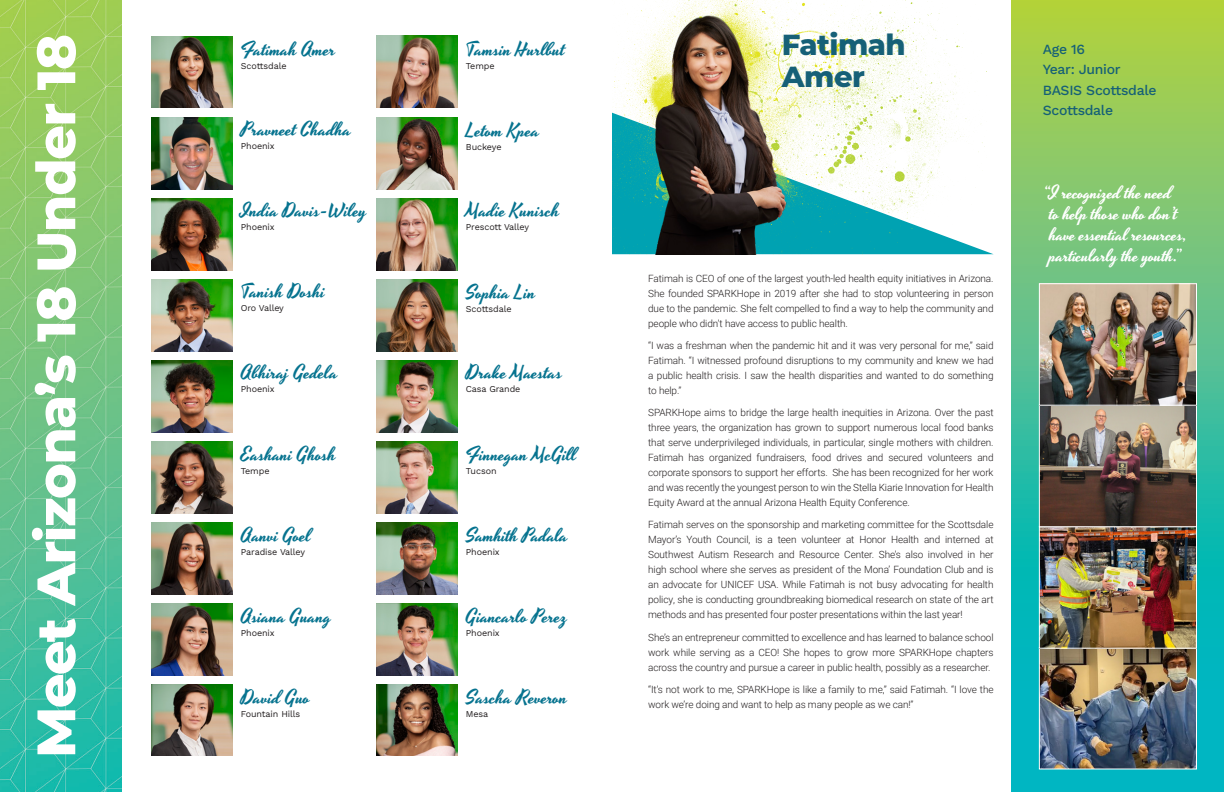
<style>
.page{position:relative;width:1224px;height:792px;background:#fff}
.page>*{position:absolute;margin:0;border:0;box-sizing:border-box;transform-origin:0 0}
.t1{font:800 54px "Montserrat";letter-spacing:-.03em;color:#fff}
.t2{font:800 29px/32px "Montserrat";letter-spacing:-.02em;color:#166077}
.t3{font:19px "Yesteryear";color:#06738f}
.t4{font:18px/21px "Yesteryear";letter-spacing:-.01em;color:#fff}
.t5{font:500 14px/20.5px "Work Sans";letter-spacing:-.02em;color:#166077}
.t6{font:300 10px/15px "Roboto";letter-spacing:-.01em;color:#231f20;text-align:justify}
.t7{font:9px "Work Sans";letter-spacing:-.01em;color:#231f20}
</style>
<div class="page">
<svg style="left:1012px;top:0;width:212px;height:792px;background:#6ac47b"></svg>
<img style="left:612px;top:13px;width:20px;height:241px">
<img style="left:1041px;top:649px;width:154px;height:119px">
<div style="left:1039px;top:647px;width:158px;height:123px;border:1px solid #fff"></div>
<img style="left:1041px;top:528px;width:154px;height:119px">
<div style="left:1039px;top:526px;width:158px;height:123px;border:1px solid #fff"></div>
<img style="left:1041px;top:407px;width:154px;height:118px">
<div style="left:1039px;top:405px;width:158px;height:122px;border:1px solid #fff"></div>
<img style="left:1041px;top:285px;width:154px;height:119px">
<div style="left:1039px;top:283px;width:158px;height:123px;border:1px solid #fff"></div>
<img style="left:689px;top:0;width:298px;height:255px">
<img style="left:0;top:0;width:122px;height:792px">
<img style="left:151px;top:36px;width:81px;height:72px">
<img style="left:151px;top:684px;width:81px;height:72px">
<img style="left:151px;top:117px;width:81px;height:72px">
<img style="left:376px;top:36px;width:81px;height:72px">
<img style="left:151px;top:198px;width:81px;height:72px">
<img style="left:151px;top:279px;width:81px;height:72px">
<img style="left:376px;top:118px;width:81px;height:72px">
<img style="left:151px;top:360px;width:81px;height:72px">
<img style="left:376px;top:522px;width:81px;height:72px">
<img style="left:376px;top:198px;width:81px;height:72px">
<img style="left:376px;top:279px;width:81px;height:72px">
<img style="left:151px;top:442px;width:81px;height:72px">
<img style="left:376px;top:360px;width:81px;height:72px">
<img style="left:151px;top:522px;width:81px;height:72px">
<img style="left:376px;top:441px;width:81px;height:72px">
<img style="left:151px;top:603px;width:81px;height:72px">
<img style="left:376px;top:603px;width:81px;height:72px">
<img style="left:376px;top:684px;width:81px;height:72px">
<img style="left:632px;top:0;width:177px;height:254px">
<h1 class="t1" style="left:17px;top:758px;width:726px;rotate:-90deg">Meet Arizona’s 18 Under 18</h1>
<h3 class="t3" style="left:241px;top:37px;width:96px">Fatimah Amer</h3>
<p class="t7" style="left:241px;top:59px;width:47px">Scottsdale</p>
<h3 class="t3" style="left:241px;top:117px;width:112px">Pravneet Chadha</h3>
<p class="t7" style="left:241px;top:139px;width:35px">Phoenix</p>
<h3 class="t3" style="left:241px;top:198px;width:127px">India Davis-Wiley</h3>
<p class="t7" style="left:241px;top:220px;width:35px">Phoenix</p>
<h3 class="t3" style="left:241px;top:279px;width:86px">Tanish Doshi</h3>
<p class="t7" style="left:241px;top:302px;width:45px">Oro Valley</p>
<h3 class="t3" style="left:241px;top:360px;width:98px">Abhiraj Gedela</h3>
<p class="t7" style="left:241px;top:383px;width:35px">Phoenix</p>
<h3 class="t3" style="left:241px;top:442px;width:97px">Eashani Ghosh</h3>
<p class="t7" style="left:241px;top:464px;width:30px">Tempe</p>
<h3 class="t3" style="left:241px;top:522px;width:72px">Aanvi Goel</h3>
<p class="t7" style="left:241px;top:545px;width:66px">Paradise Valley</p>
<h3 class="t3" style="left:241px;top:603px;width:92px">Asiana Guang</h3>
<p class="t7" style="left:241px;top:626px;width:35px">Phoenix</p>
<h3 class="t3" style="left:241px;top:684px;width:71px">David Guo</h3>
<p class="t7" style="left:241px;top:707px;width:61px">Fountain Hills</p>
<h3 class="t3" style="left:466px;top:37px;width:101px">Tamsin Hurlbut</h3>
<p class="t7" style="left:466px;top:59px;width:30px">Tempe</p>
<h3 class="t3" style="left:466px;top:118px;width:75px">Letom Kpea</h3>
<p class="t7" style="left:466px;top:140px;width:37px">Buckeye</p>
<h3 class="t3" style="left:466px;top:198px;width:95px">Madie Kunisch</h3>
<p class="t7" style="left:466px;top:220px;width:65px">Prescott Valley</p>
<h3 class="t3" style="left:466px;top:279px;width:71px">Sophia Lin</h3>
<p class="t7" style="left:466px;top:302px;width:47px">Scottsdale</p>
<h3 class="t3" style="left:466px;top:360px;width:98px">Drake Maestas</h3>
<p class="t7" style="left:466px;top:383px;width:56px">Casa Grande</p>
<h3 class="t3" style="left:466px;top:441px;width:113px">Finnegan McGill</h3>
<p class="t7" style="left:466px;top:464px;width:32px">Tucson</p>
<h3 class="t3" style="left:466px;top:522px;width:104px">Samhith Padala</h3>
<p class="t7" style="left:466px;top:545px;width:35px">Phoenix</p>
<h3 class="t3" style="left:466px;top:603px;width:103px">Giancarlo Perez</h3>
<p class="t7" style="left:466px;top:626px;width:35px">Phoenix</p>
<h3 class="t3" style="left:466px;top:684px;width:103px">Sascha Reveron</h3>
<p class="t7" style="left:466px;top:707px;width:24px">Mesa</p>
<h2 class="t2" style="left:782px;top:27px;width:125px">Fatimah<br>Amer</h2>
<p class="t6" style="left:648px;top:270px;width:347px">Fatimah is CEO of one of the largest youth-led health equity initiatives in Arizona.<br>She founded SPARKHope in 2019 after she had to stop volunteering in person due to the pandemic. She felt compelled to find a way to help the community and people who didn’t have access to public health.</p>
<p class="t6" style="left:648px;top:338px;width:347px">“I was a freshman when the pandemic hit and it was very personal for me,” said Fatimah. “I witnessed profound disruptions to my community and knew we had a public health crisis. I saw the health disparities and wanted to do something to help.”</p>
<p class="t6" style="left:648px;top:405px;width:347px">SPARKHope aims to bridge the large health inequities in Arizona. Over the past three years, the organization has grown to support numerous local food banks that serve underprivileged individuals, in particular, single mothers with children.<br>Fatimah has organized fundraisers, food drives and secured volunteers and corporate sponsors to support her efforts. She has been recognized for her work and was recently the youngest person to win the Stella Kiarie Innovation for Health Equity Award at the annual Arizona Health Equity Conference.</p>
<p class="t6" style="left:648px;top:517px;width:347px">Fatimah serves on the sponsorship and marketing committee for the Scottsdale Mayor’s Youth Council, is a teen volunteer at Honor Health and interned at Southwest Autism Research and Resource Center. She’s also involved in her high school where she serves as president of the Mona’ Foundation Club and is an advocate for UNICEF USA. While Fatimah is not busy advocating for health policy, she is conducting groundbreaking biomedical research on state of the art methods and has presented four poster presentations within the last year!</p>
<p class="t6" style="left:648px;top:629px;width:347px">She’s an entrepreneur committed to excellence and has learned to balance school work while serving as a CEO! She hopes to grow more SPARKHope chapters across the country and pursue a career in public health, possibly as a researcher.</p>
<p class="t6" style="left:648px;top:681px;width:347px">“It’s not work to me, SPARKHope is like a family to me,” said Fatimah. “I love the work we’re doing and want to help as many people as we can!”</p>
<h3 class="t5" style="left:1043px;top:38px;width:115px">Age 16<br>Year: Junior<br>BASIS Scottsdale<br>Scottsdale</h3>
<h3 class="t4" style="left:1049px;top:183px;width:139px;text-indent:-6px">“I recognized the need<br>to help those who don’t have essential resources, particularly the youth.”</h3>
</div>
